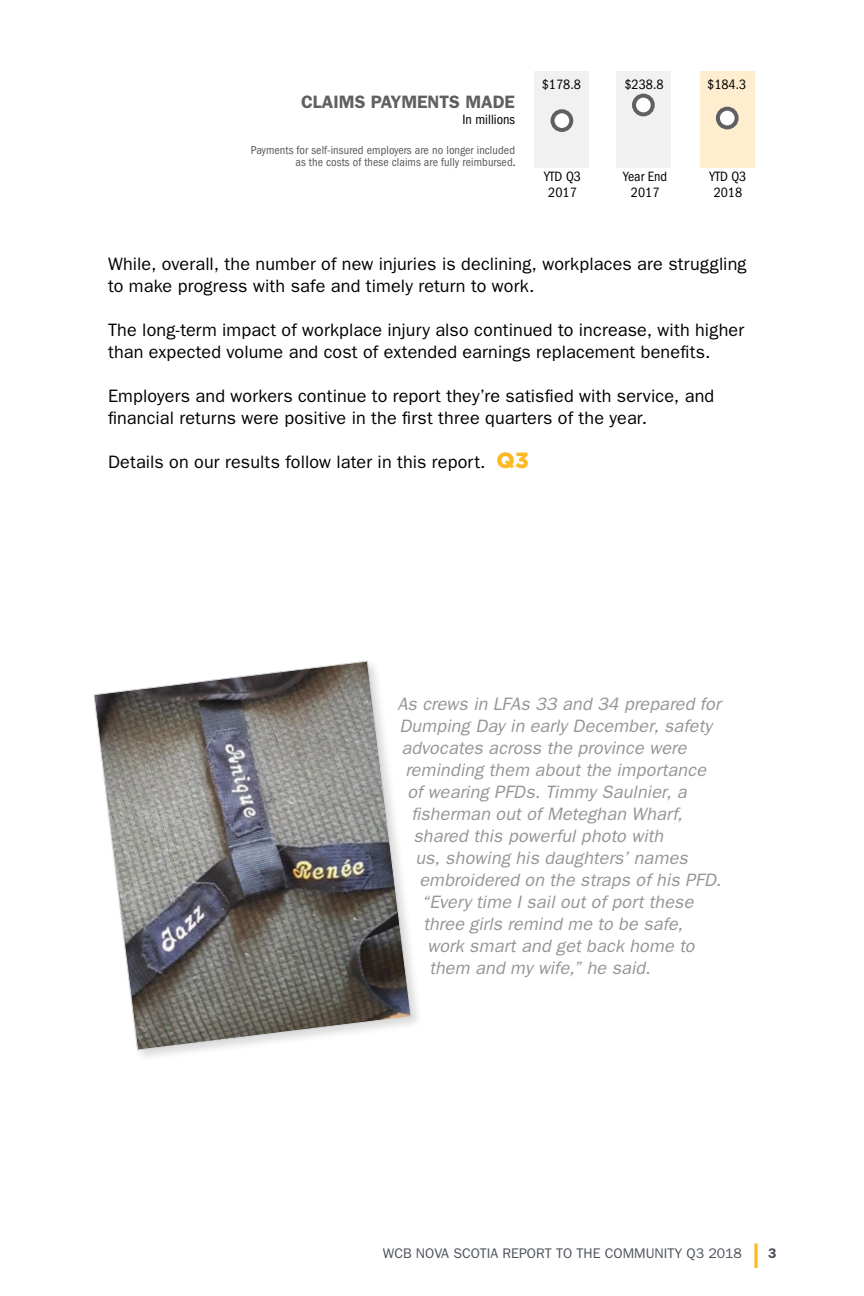
<style>
.page{position:relative;width:864px;height:1296px;background:#fff}
.page>*{position:absolute;margin:0;border:0;box-sizing:border-box;transform-origin:0 0}
.t1{font:32px "Roboto";color:#fdb924}
.text{font:18px/22px "Franklin Gothic";letter-spacing:.01em;color:#000}
.text-2{font:italic 18px "Franklin Gothic";letter-spacing:.01em;color:#939598}
.t2{font:600 18px "Franklin Gothic";color:#5f6062}
.t3{font:condensed 14px/16px "Franklin Gothic";color:#000}
.t4{font:14px "Franklin Gothic";color:#4d525a}
.t5{font:600 14px "Franklin Gothic";color:#4d525a}
.t6{font:condensed 12px/12px "Franklin Gothic";letter-spacing:.01em;color:#58595b;text-align:right}
.s1{color:#000}
.s2{font-family:"Gotham HTF";font-weight:900;font-size:22px;color:#fdb924}
</style>
<div class="page">
<div style="left:534px;top:71px;width:55px;height:97px;background:#f1f1f2"></div>
<div style="left:616px;top:71px;width:54px;height:97px;background:#f1f1f2"></div>
<div style="left:553px;top:111px;width:18px;height:19px;background:#fff;border-radius:50%"></div>
<div style="left:551px;top:109px;width:22px;height:23px;border:4px solid #5f6062;border-radius:50%"></div>
<div style="left:634px;top:96px;width:19px;height:18px;background:#fff;border-radius:50%"></div>
<div style="left:632px;top:94px;width:23px;height:22px;border:4px solid #5f6062;border-radius:50%"></div>
<div style="left:700px;top:71px;width:54px;height:97px;background:#ffedcf"></div>
<div style="left:718px;top:109px;width:19px;height:18px;background:#fff;border-radius:50%"></div>
<div style="left:716px;top:107px;width:23px;height:22px;border:4px solid #5f6062;border-radius:50%"></div>
<svg style="left:93px;top:660px;width:319px;height:391px"></svg>
<p class="t2" style="left:301px;top:91px;width:216px">CLAIMS PAYMENTS MADE</p>
<p class="t3" style="left:462px;top:112px;width:54px">In millions</p>
<p class="t6" style="left:251px;top:144px;width:266px">Payments for self-insured employers are no longer included as the costs of these claims are fully reimbursed<span class="s1">.</span></p>
<p class="t3" style="left:542px;top:76px;width:41px">$178.8</p>
<p class="t3" style="left:624px;top:76px;width:41px">$238.8</p>
<p class="t3" style="left:707px;top:76px;width:41px">$184.3</p>
<p class="t3" style="left:544px;top:168px;width:38px">YTD Q3<br>2017</p>
<p class="t3" style="left:623px;top:168px;width:46px;text-align:center">Year End<br>2017</p>
<p class="t3" style="left:710px;top:168px;width:38px">YTD Q3<br>2018</p>
<p class="text" style="left:108px;top:253px;width:640px">While, overall, the number of new injuries is declining, workplaces are struggling to make progress with safe and timely return to work.</p>
<p class="text" style="left:108px;top:319px;width:638px">The long-term impact of workplace injury also continued to increase, with higher than expected volume and cost of extended earnings replacement benefits.</p>
<p class="text" style="left:108px;top:385px;width:608px">Employers and workers continue to report they’re satisfied with service, and financial returns were positive in the first three quarters of the year.</p>
<p class="text" style="left:108px;top:451px;width:422px">Details on our results follow later in this report. <span class="s2">Q3</span></p>
<p class="text-2" style="left:397px;top:694px;width:325px">As crews in LFAs 33 and 34 prepared for</p>
<p class="text-2" style="left:399px;top:716px;width:314px">Dumping Day in early December, safety</p>
<p class="text-2" style="left:401px;top:738px;width:287px">advocates across the province were</p>
<p class="text-2" style="left:405px;top:760px;width:302px">reminding them about the importance</p>
<p class="text-2" style="left:407px;top:782px;width:281px">of wearing PFDs. Timmy Saulnier, a</p>
<p class="text-2" style="left:411px;top:804px;width:273px">fisherman out of Meteghan Wharf,</p>
<p class="text-2" style="left:413px;top:826px;width:251px">shared this powerful photo with</p>
<p class="text-2" style="left:415px;top:848px;width:274px">us, showing his daughters’ names</p>
<p class="text-2" style="left:419px;top:870px;width:303px">embroidered on the straps of his PFD.</p>
<p class="text-2" style="left:421px;top:892px;width:274px">“Every time I sail out of port these</p>
<p class="text-2" style="left:423px;top:914px;width:261px">three girls remind me to be safe,</p>
<p class="text-2" style="left:427px;top:936px;width:269px">work smart and get back home to</p>
<p class="text-2" style="left:429px;top:958px;width:223px">them and my wife,” he said.</p>
<p class="t4" style="left:383px;top:1245px;width:361px">WCB NOVA SCOTIA REPORT TO THE COMMUNITY Q3 2018</p>
<h1 class="t1" style="left:752px;top:1234px;width:10px">l</h1>
<p class="t5" style="left:768px;top:1244px;width:10px">3</p>
</div>
